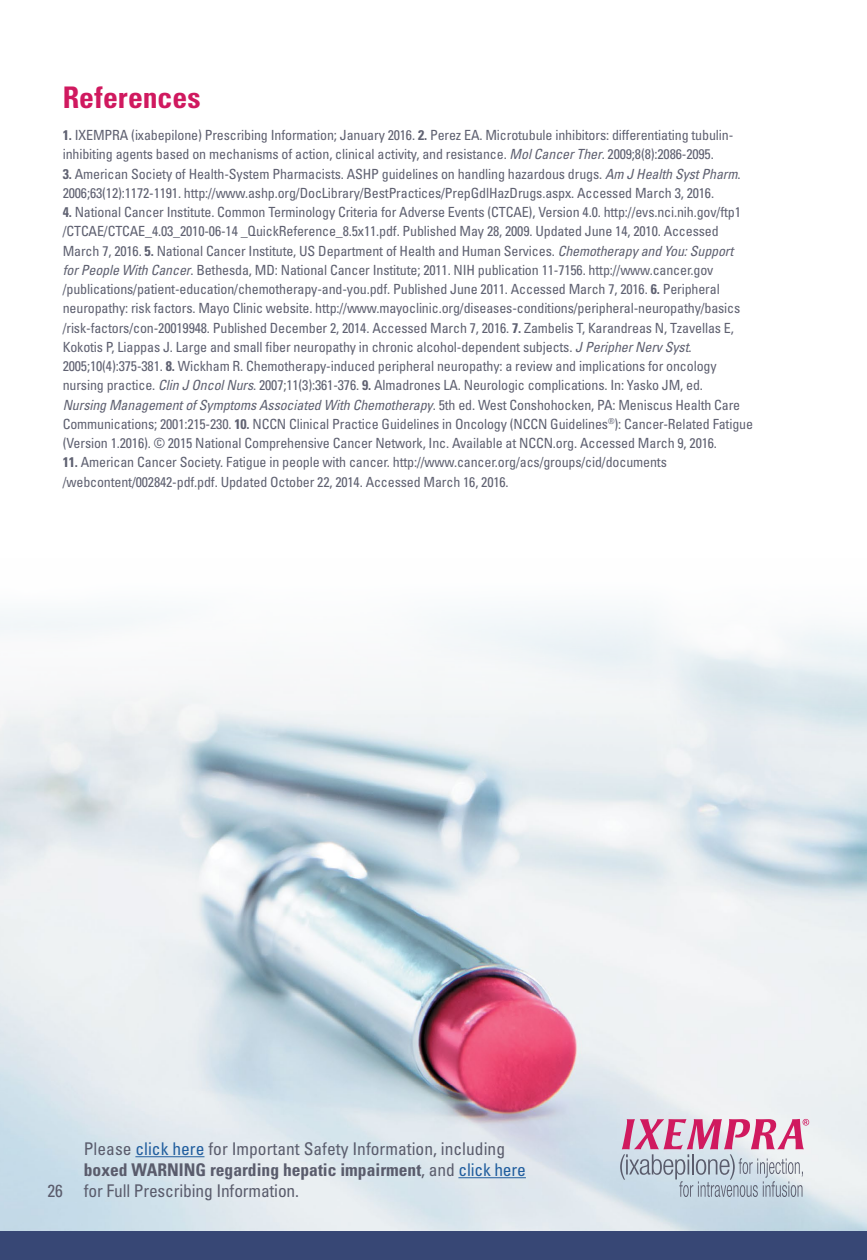
<style>
.page{position:relative;width:867px;height:1260px;background:#fff}
.page>*{position:absolute;margin:0;border:0;box-sizing:border-box;transform-origin:0 0}
.t1{font:700 condensed 29.75px "Univers LT Std";color:#d0195f}
.t2{font:condensed 17.5px "Univers LT Std";color:#5a5c6c}
.t3{font:700 condensed 17.5px "Univers LT Std";color:#5a5c6c}
.t4{font:condensed 14px/19.2px "Univers LT Std";letter-spacing:-.01em;color:#5f6171}
.s1{font-weight:700}
.s2{font-style:italic}
.s3{color:#205d9e}
.s4{font-weight:400}
.s5{font-weight:400;color:#205d9e}
</style>
<div class="page">
<img style="left:0;top:612px;width:866px;height:618px">
<div style="left:0;top:1231px;width:866px;height:29px;background:#374775"></div>
<svg style="left:620px;top:1119px;width:189px;height:78px;background:#cab3c6"></svg>
<hr style="left:135px;top:1156px;width:69px;height:1px;background:#205d9e">
<hr style="left:458px;top:1177px;width:67px;height:1px;background:#205d9e">
<h1 class="t1" style="left:63px;top:79px;width:139px">References</h1>
<p class="t4" style="left:63px;top:125px;width:672px"><span class="s1">1.</span> IXEMPRA (ixabepilone) Prescribing Information; January 2016. <span class="s1">2.</span> Perez EA. Microtubule inhibitors: differentiating tubulin&shy;inhibiting agents based on mechanisms of action, clinical activity, and resistance. <span class="s2">Mol Cancer Ther</span>. 2009;8(8):2086-2095.</p>
<p class="t4" style="left:63px;top:164px;width:679px"><span class="s1">3.</span> American Society of Health-System Pharmacists. ASHP guidelines on handling hazardous drugs. <span class="s2">Am J Health Syst Pharm</span>.<br>2006;63(12):1172-1191. http://www.ashp.org/DocLibrary/BestPractices/PrepGdlHazDrugs.aspx. Accessed March 3, 2016.</p>
<p class="t4" style="left:63px;top:202px;width:691px"><span class="s1">4.</span> National Cancer Institute. Common Terminology Criteria for Adverse Events (CTCAE), Version 4.0. http://evs.nci.nih.gov/ftp1 /CTCAE/CTCAE_4.03_2010-06-14 _QuickReference_8.5x11.pdf. Published May 28, 2009. Updated June 14, 2010. Accessed March 7, 2016. <span class="s1">5.</span> National Cancer Institute, US Department of Health and Human Services. <span class="s2">Chemotherapy and You: Support<br>for People With Cancer</span>. Bethesda, MD: National Cancer Institute; 2011. NIH publication 11-7156. http://www.cancer.gov /publications/patient-education/chemotherapy-and-you.pdf. Published June 2011. Accessed March 7, 2016. <span class="s1">6.</span> Peripheral neuropathy: risk factors. Mayo Clinic website. http://www.mayoclinic.org/diseases-conditions/peripheral-neuropathy/basics /risk-factors/con-20019948. Published December 2, 2014. Accessed March 7, 2016. <span class="s1">7.</span> Zambelis T, Karandreas N, Tzavellas E, Kokotis P, Liappas J. Large and small fiber neuropathy in chronic alcohol-dependent subjects. <span class="s2">J Peripher Nerv Syst</span>.<br>2005;10(4):375-381. <span class="s1">8.</span> Wickham R. Chemotherapy-induced peripheral neuropathy: a review and implications for oncology nursing practice. <span class="s2">Clin J Oncol Nurs</span>. 2007;11(3):361-376. <span class="s1">9.</span> Almadrones LA. Neurologic complications. In: Yasko JM, ed.<br><span class="s2">Nursing Management of Symptoms Associated With Chemotherapy</span>. 5th ed. West Conshohocken, PA: Meniscus Health Care Communications; 2001:215-230. <span class="s1">10.</span> NCCN Clinical Practice Guidelines in Oncology (NCCN Guidelines<sup>®</sup>): Cancer-Related Fatigue (Version 1.2016). © 2015 National Comprehensive Cancer Network, Inc. Available at NCCN.org. Accessed March 9, 2016.</p>
<p class="t4" style="left:63px;top:452px;width:605px"><span class="s1">11.</span> American Cancer Society. Fatigue in people with cancer. http://www.cancer.org/acs/groups/cid/documents /webcontent/002842-pdf.pdf. Updated October 22, 2014. Accessed March 16, 2016.</p>
<p class="t2" style="left:84px;top:1138px;width:422px">Please <span class="s3">click here</span> for Important Safety Information, including</p>
<p class="t3" style="left:84px;top:1159px;width:443px">boxed WARNING regarding hepatic impairment<span class="s4">, and</span> <span class="s5">click here</span></p>
<p class="t2" style="left:47px;top:1180px;width:253px">26 for Full Prescribing Information.</p>
</div>
